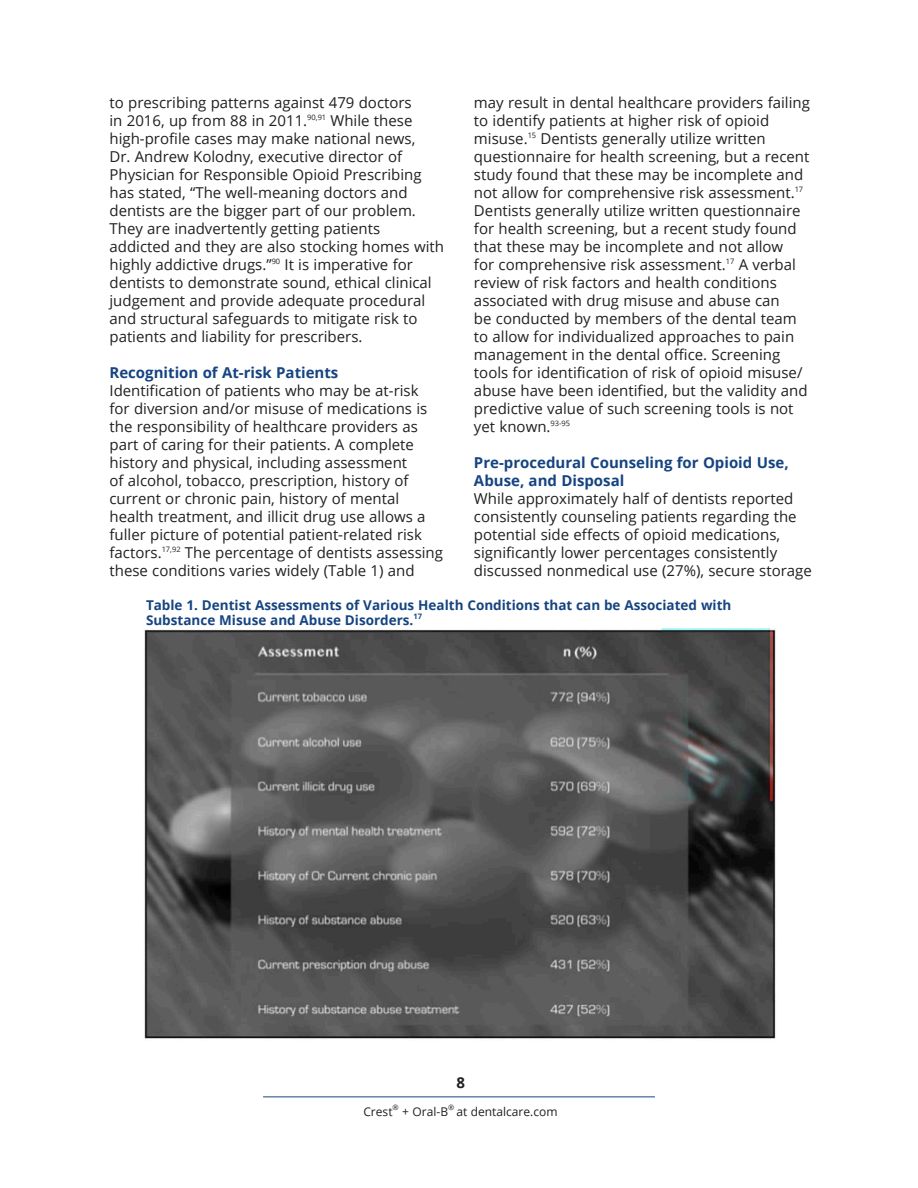
<style>
.page{position:relative;width:918px;height:1188px;background:#fff}
.page>*{position:absolute;margin:0;border:0;box-sizing:border-box;transform-origin:0 0}
.Main_Body{font:15px/18px "Open Sans";color:#231f20}
.Main_Body-2{font:700 15px/18px "Open Sans";color:#164481}
.t1{font:700 15px "Open Sans";color:#231f20}
.Figure{font:700 13.5px/15px "Open Sans";color:#164481}
.t2{font:12px "Open Sans";color:#231f20}
.t3{font:7.5px "Open Sans";color:#231f20}
</style>
<div class="page">
<hr style="left:263px;top:1096px;width:392px;height:1px;background:#164481">
<img style="left:144px;top:628px;width:632px;height:411px">
<p class="Main_Body" style="left:474px;top:93px;width:337px">may result in dental healthcare providers failing to identify patients at higher risk of opioid misuse.<sup>15</sup> Dentists generally utilize written questionnaire for health screening, but a recent study found that these may be incomplete and not allow for comprehensive risk assessment.<sup>17<br></sup>Dentists generally utilize written questionnaire for health screening, but a recent study found that these may be incomplete and not allow<br>for comprehensive risk assessment.<sup>17</sup> A verbal review of risk factors and health conditions associated with drug misuse and abuse can<br>be conducted by members of the dental team to allow for individualized approaches to pain management in the dental office. Screening tools for identification of risk of opioid misuse/ abuse have been identified, but the validity and predictive value of such screening tools is not yet known.<sup>93-95</sup></p>
<p class="Main_Body-2" style="left:474px;top:453px;width:316px">Pre-procedural Counseling for Opioid Use,<br>Abuse, and Disposal</p>
<p class="Main_Body" style="left:474px;top:489px;width:339px">While approximately half of dentists reported consistently counseling patients regarding the potential side effects of opioid medications, significantly lower percentages consistently discussed nonmedical use (27%), secure storage</p>
<p class="Main_Body" style="left:109px;top:93px;width:336px">to prescribing patterns against 479 doctors<br>in 2016, up from 88 in 2011.<sup>90,91</sup> While these high-profile cases may make national news,<br>Dr. Andrew Kolodny, executive director of Physician for Responsible Opioid Prescribing has stated, “The well-meaning doctors and dentists are the bigger part of our problem.<br>They are inadvertently getting patients addicted and they are also stocking homes with highly addictive drugs.”<sup>90</sup> It is imperative for dentists to demonstrate sound, ethical clinical judgement and provide adequate procedural and structural safeguards to mitigate risk to patients and liability for prescribers.</p>
<p class="Main_Body-2" style="left:109px;top:363px;width:230px">Recognition of At-risk Patients</p>
<p class="Main_Body" style="left:109px;top:381px;width:335px">Identification of patients who may be at-risk<br>for diversion and/or misuse of medications is the responsibility of healthcare providers as part of caring for their patients. A complete history and physical, including assessment<br>of alcohol, tobacco, prescription, history of current or chronic pain, history of mental health treatment, and illicit drug use allows a fuller picture of potential patient-related risk factors.<sup>17,92</sup> The percentage of dentists assessing these conditions varies widely (Table 1) and</p>
<p class="Figure" style="left:146px;top:598px;width:587px">Table 1. Dentist Assessments of Various Health Conditions that can be Associated with<br>Substance Misuse and Abuse Disorders.<sup>17</sup></p>
<p class="t1" style="left:456px;top:1072px;width:10px">8</p>
<p class="t2" style="left:363px;top:1103px;width:31px">Crest</p>
<p class="t3" style="left:393px;top:1102px;width:8px">®</p>
<p class="t2" style="left:402px;top:1103px;width:47px">+ Oral-B</p>
<p class="t3" style="left:448px;top:1102px;width:8px">®</p>
<p class="t2" style="left:457px;top:1103px;width:103px">at dentalcare.com</p>
</div>
